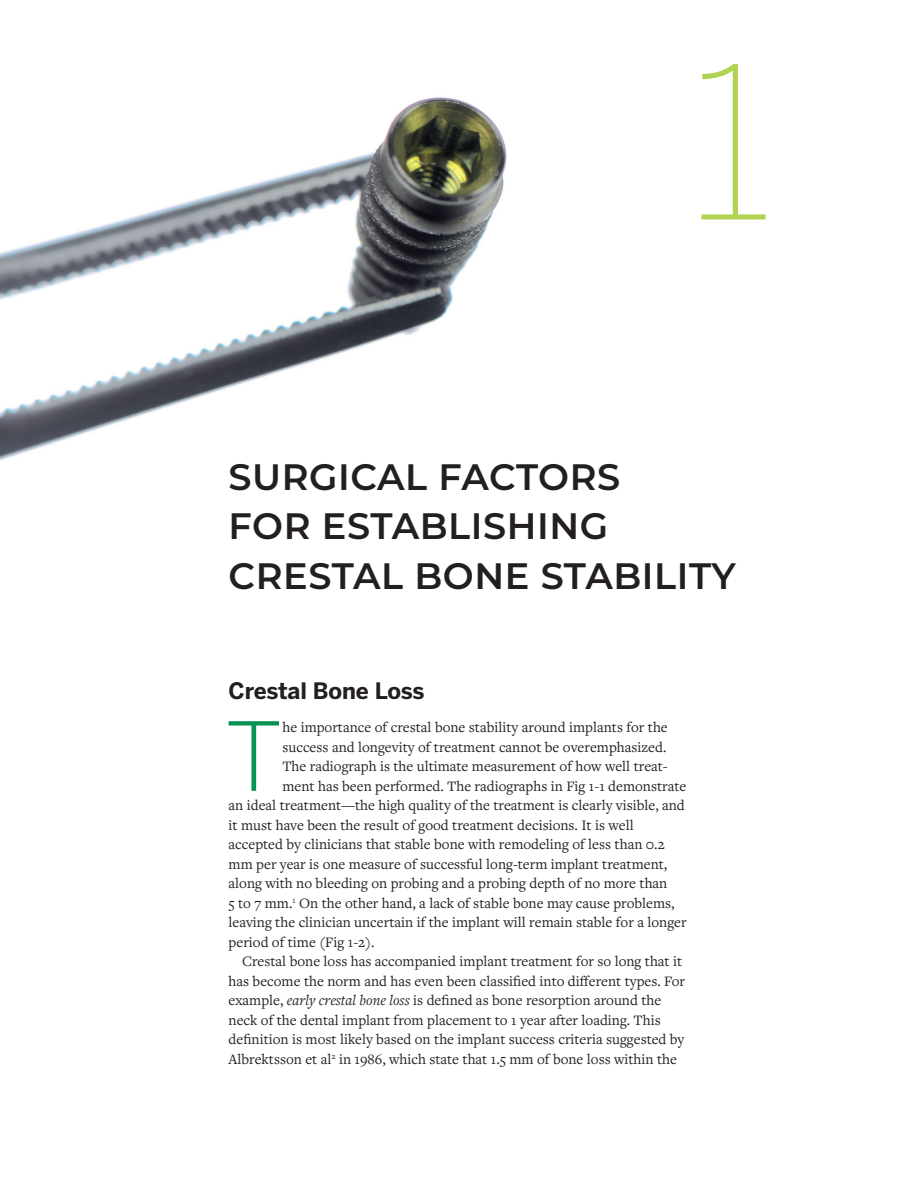
<style>
.page{position:relative;width:918px;height:1188px;background:#fff}
.page>*{position:absolute;margin:0;border:0;box-sizing:border-box;transform-origin:0 0}
.t1{font:100 210px "Benton Sans";color:#b0d354}
.t2{font:300 94.05px "Benton Sans";color:#079352}
.t3{font:600 36.75px/49.5px "Montserrat";letter-spacing:.015em;color:#231f20}
.t4{font:700 22.5px "Benton Sans";letter-spacing:-.015em;color:#231f20}
.t5{font:15px "Freight Text Pro";color:#231f20}
.s1{font-style:italic}
</style>
<div class="page">
<img style="left:0;top:97px;width:507px;height:364px">
<h1 class="t1" style="left:687px;top:17px;width:90px">1</h1>
<h3 class="t3" style="left:229px;top:450px;width:509px">SURGICAL FACTORS<br>FOR ESTABLISHING<br>CRESTAL BONE STABILITY</h3>
<h3 class="t4" style="left:229px;top:676px;width:197px">Crestal Bone Loss</h3>
<h2 class="t2" style="left:225px;top:701px;width:59px">T</h2>
<p class="t5" style="left:282px;top:718px;width:387px">he importance of crestal bone stability around implants for the</p>
<p class="t5" style="left:282px;top:737px;width:385px">success and longevity of treatment cannot be overemphasized.</p>
<p class="t5" style="left:282px;top:757px;width:387px">The radiograph is the ultimate measurement of how well treat-</p>
<p class="t5" style="left:282px;top:776px;width:405px">ment has been performed. The radiographs in Fig 1-1 demonstrate</p>
<p class="t5" style="left:229px;top:796px;width:458px">an ideal treatment—the high quality of the treatment is clearly visible, and</p>
<p class="t5" style="left:229px;top:815px;width:407px">it must have been the result of good treatment decisions. It is well</p>
<p class="t5" style="left:229px;top:835px;width:438px">accepted by clinicians that stable bone with remodeling of less than 0.2</p>
<p class="t5" style="left:229px;top:854px;width:440px">mm per year is one measure of successful long-term implant treatment,</p>
<p class="t5" style="left:229px;top:874px;width:440px">along with no bleeding on probing and a probing depth of no more than</p>
<p class="t5" style="left:229px;top:893px;width:448px">5 to 7 mm.<sup>1</sup> On the other hand, a lack of stable bone may cause problems,</p>
<p class="t5" style="left:229px;top:913px;width:460px">leaving the clinician uncertain if the implant will remain stable for a longer</p>
<p class="t5" style="left:229px;top:932px;width:148px">period of time (Fig 1-2).</p>
<p class="t5" style="left:242px;top:952px;width:442px">Crestal bone loss has accompanied implant treatment for so long that it</p>
<p class="t5" style="left:229px;top:971px;width:458px">has become the norm and has even been classified into different types. For</p>
<p class="t5" style="left:229px;top:991px;width:434px">example, <span class="s1">early crestal bone loss</span> is defined as bone resorption around the</p>
<p class="t5" style="left:229px;top:1010px;width:434px">neck of the dental implant from placement to 1 year after loading. This</p>
<p class="t5" style="left:229px;top:1030px;width:457px">definition is most likely based on the implant success criteria suggested by</p>
<p class="t5" style="left:229px;top:1049px;width:450px">Albrektsson et al<sup>2</sup> in 1986, which state that 1.5 mm of bone loss within the</p>
</div>
